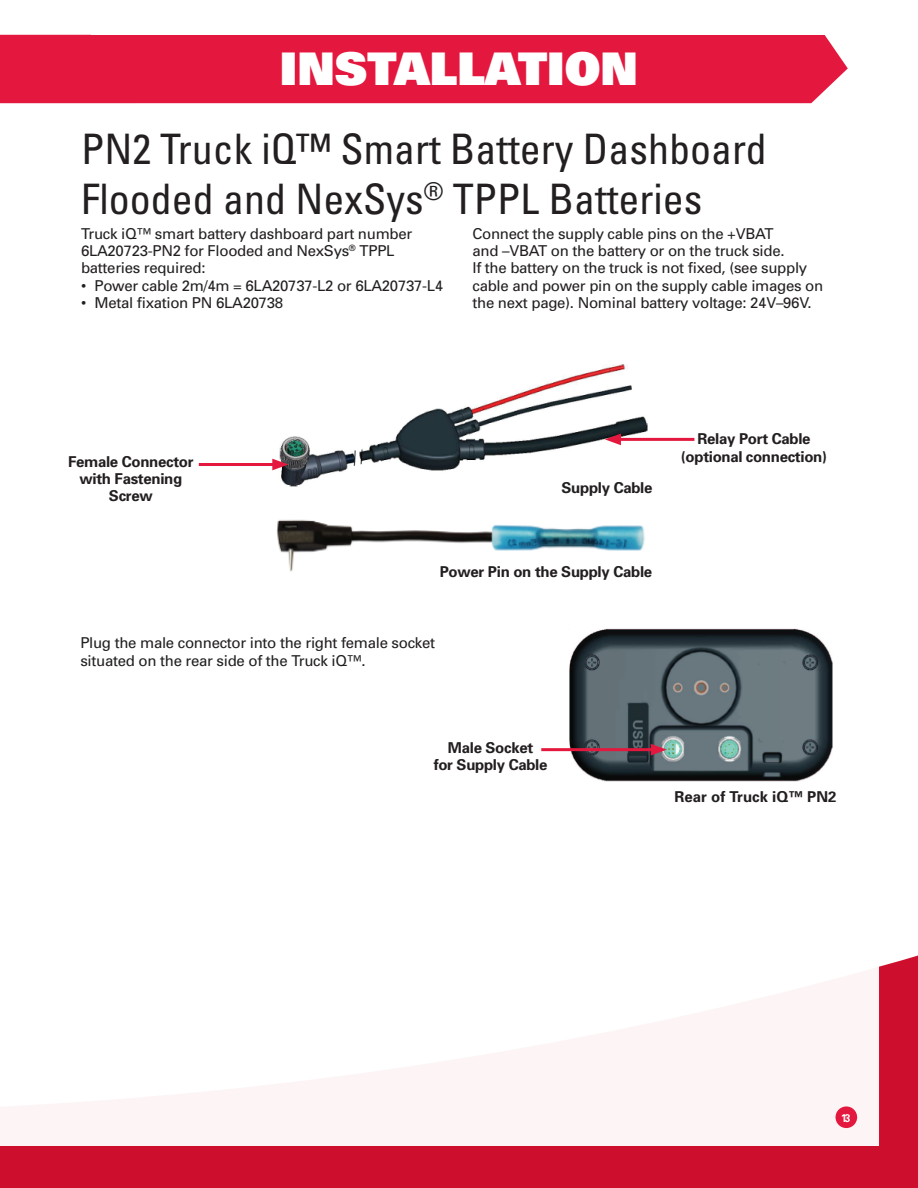
<style>
.page{position:relative;width:918px;height:1188px;background:#fff}
.page>*{position:absolute;margin:0;border:0;box-sizing:border-box;transform-origin:0 0}
.t1{font:900 45px "Univers";color:#fff}
.Labels{font:condensed 42px/50.4px "Univers";color:#231f20}
.Labels-2{font:15px/17.2px "Univers";letter-spacing:-.02em;color:#231f20}
.Labels-3{font:700 15px/17.2px "Univers";letter-spacing:-.02em;color:#231f20;text-align:center}
.Labels-4{font:700 15px "Univers";color:#231f20}
.t2{font:700 11.25px "Univers";color:#fff;scale:.9 1}
</style>
<div class="page">
<div style="left:0;top:955px;width:918px;height:233px;background:#ce0e2d"></div>
<div style="left:0;top:857px;width:879px;height:289px;background:#fff"></div>
<div style="left:135px;top:35px;width:713px;height:68px;background:#e4183e"></div>
<div style="left:0;top:35px;width:135px;height:68px;background:#e4183e"></div>
<img style="left:279px;top:364px;width:371px;height:123px">
<hr style="left:199px;top:463px;width:79px;height:3px;background:#e4183e">
<svg style="left:272px;top:459px;width:16px;height:11px"></svg>
<hr style="left:615px;top:438px;width:79px;height:3px;background:#e4183e">
<svg style="left:605px;top:434px;width:16px;height:11px"></svg>
<img style="left:276px;top:519px;width:369px;height:53px">
<img style="left:568px;top:628px;width:265px;height:154px">
<hr style="left:541px;top:748px;width:115px;height:3px;background:#e4183e">
<svg style="left:651px;top:744px;width:16px;height:12px"></svg>
<div style="left:836px;top:1106px;width:21px;height:22px;background:#e4183e;border-radius:50%"></div>
<p class="t1" style="left:280px;top:40px;width:360px">INSTALLATION</p>
<p class="Labels" style="left:81px;top:123px;width:687px">PN2 Truck iQ™ Smart Battery Dashboard<br>Flooded and NexSys<sup>®</sup> TPPL Batteries</p>
<p class="Labels-2" style="left:81px;top:225px;width:333px">Truck iQ™ smart battery dashboard part number<br>6LA20723-PN2 for Flooded and NexSys<sup>®</sup> TPPL batteries required:</p>
<p class="Labels-2" style="left:81px;top:276px;width:364px">• Power cable 2m/4m = 6LA20737-L2 or 6LA20737-L4</p>
<p class="Labels-2" style="left:81px;top:294px;width:204px">• Metal fixation PN 6LA20738</p>
<p class="Labels-2" style="left:472px;top:225px;width:352px">Connect the supply cable pins on the +VBAT<br>and –VBAT on the battery or on the truck side.<br>If the battery on the truck is not fixed, (see supply cable and power pin on the supply cable images on the next page). Nominal battery voltage: 24V–96V.</p>
<p class="Labels-3" style="left:68px;top:452px;width:127px">Female Connector with Fastening<br>Screw</p>
<p class="Labels-3" style="left:562px;top:479px;width:92px">Supply Cable</p>
<p class="Labels-3" style="left:440px;top:562px;width:214px">Power Pin on the Supply Cable</p>
<p class="Labels-2" style="left:80px;top:634px;width:356px">Plug the male connector into the right female socket situated on the rear side of the Truck iQ™.</p>
<p class="Labels-3" style="left:681px;top:430px;width:148px">Relay Port Cable (optional connection)</p>
<p class="Labels-3" style="left:434px;top:739px;width:115px">Male Socket<br>for Supply Cable</p>
<p class="Labels-4" style="left:675px;top:787px;width:163px">Rear of Truck iQ™ PN2</p>
<p class="t2" style="left:841px;top:1110px;width:12px">13</p>
</div>
